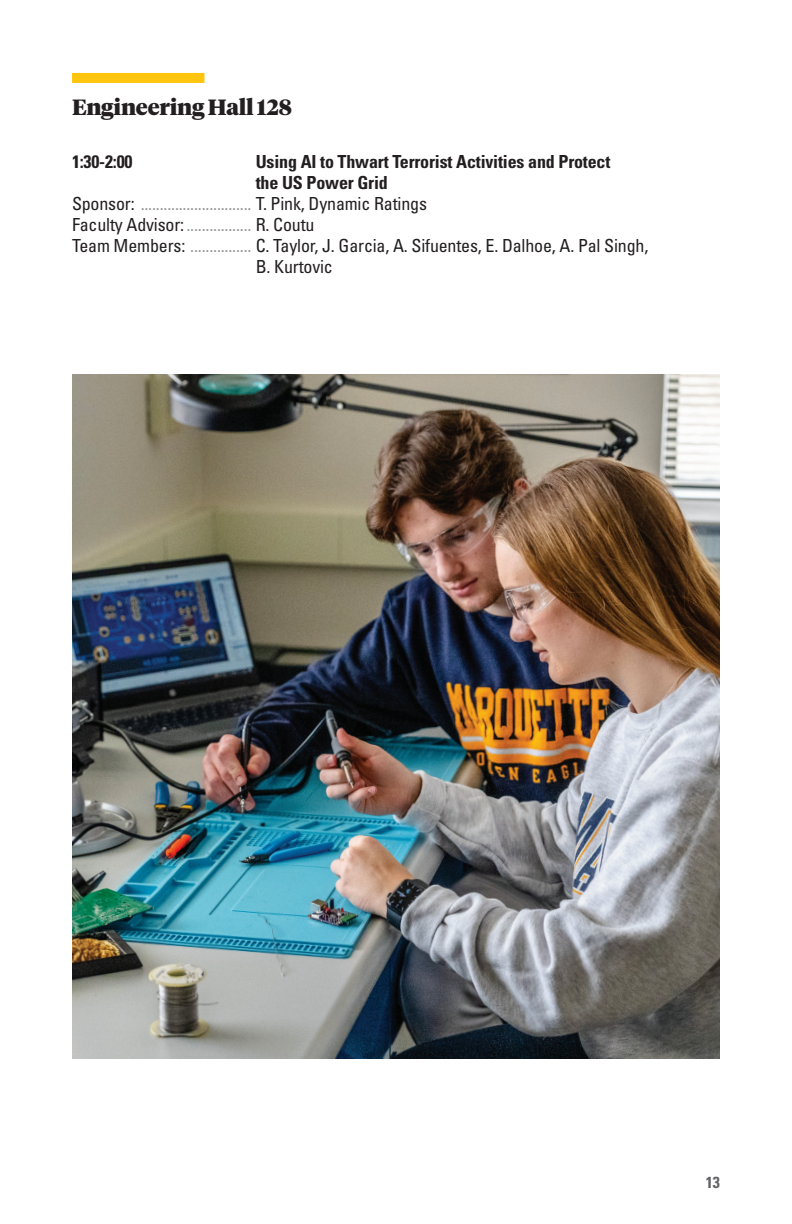
<style>
.page{position:relative;width:792px;height:1224px;background:#fff}
.page>*{position:absolute;margin:0;border:0;box-sizing:border-box;transform-origin:0 0}
.t1{font:900 22px "Tiempos Headline";letter-spacing:-.01em;color:#231f20}
.t2{font:condensed 18px "Univers LT Std";letter-spacing:-.01em;color:#231f20}
.t3{font:700 condensed 18px "Univers LT Std";letter-spacing:-.01em;color:#231f20}
.t4{font:700 condensed 16px "Univers LT Std";color:#636366}
.s1{color:#939598}
</style>
<div class="page">
<div style="left:72px;top:73px;width:132px;height:10px;background:#fec40e"></div>
<img style="left:72px;top:374px;width:648px;height:685px">
<p class="t1" style="left:72px;top:92px;width:221px">Engineering Hall 128</p>
<p class="t3" style="left:72px;top:150px;width:62px">1:30-2:00</p>
<p class="t3" style="left:256px;top:150px;width:356px">Using AI to Thwart Terrorist Activities and Protect</p>
<p class="t3" style="left:256px;top:171px;width:134px">the US Power Grid</p>
<p class="t2" style="left:72px;top:192px;width:357px">Sponsor: <span class="s1">.............................</span> T. Pink, Dynamic Ratings</p>
<p class="t2" style="left:72px;top:213px;width:244px">Faculty Advisor: <span class="s1">.................</span> R. Coutu</p>
<p class="t2" style="left:72px;top:234px;width:578px">Team Members: <span class="s1">................</span> C. Taylor, J. Garcia, A. Sifuentes, E. Dalhoe, A. Pal Singh,</p>
<p class="t2" style="left:256px;top:255px;width:79px">B. Kurtovic</p>
<p class="t4" style="left:706px;top:1172px;width:16px">13</p>
</div>
